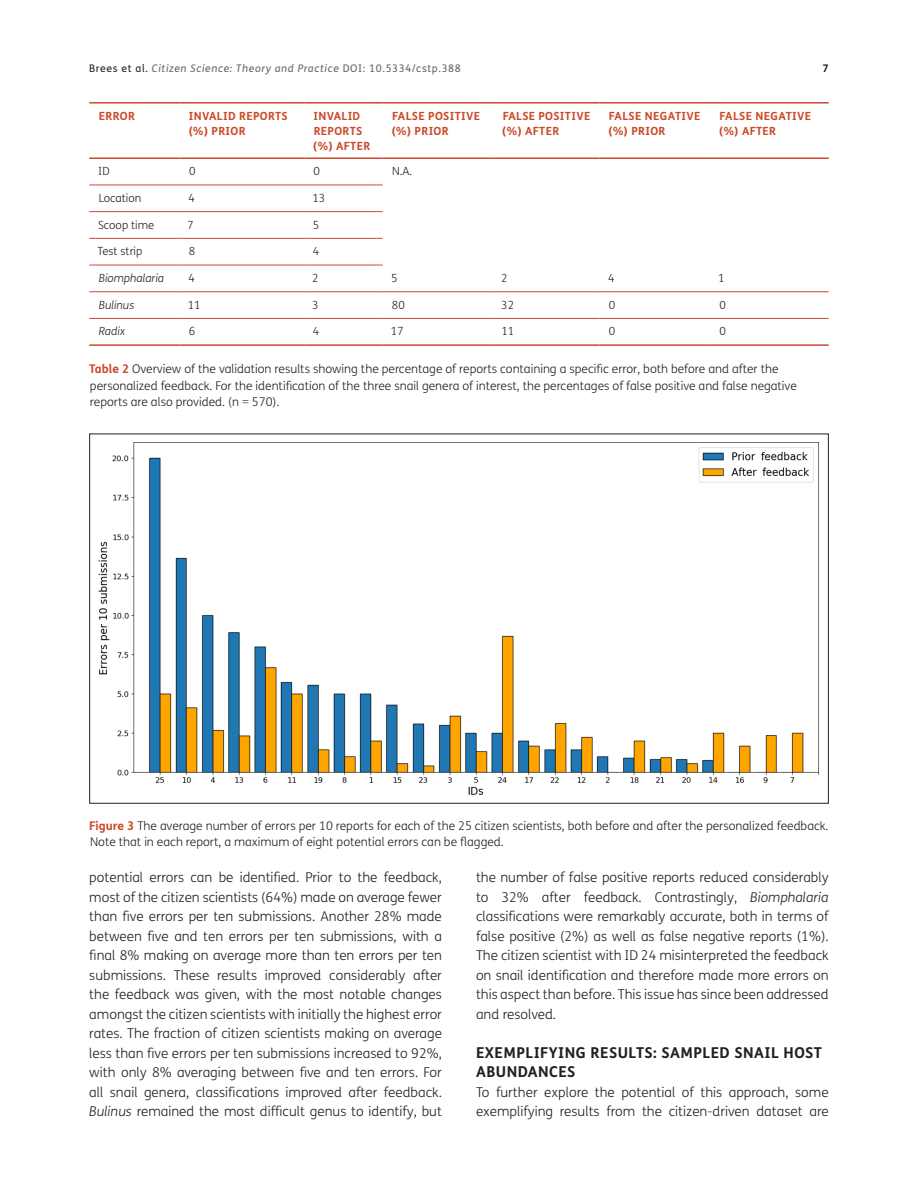
<style>
.page{position:relative;width:918px;height:1188px;background:#fff}
.page>*{position:absolute;margin:0;border:0;box-sizing:border-box;transform-origin:0 0}
.t1{font:700 15px/19.5px "FS Me";letter-spacing:.03em;color:#231f20}
.Body_Copy{font:300 13.5px/19.5px "FS Me";color:#231f20;text-align:justify}
.Body_Copy_-_1st_Para{font:300 13.5px/19.5px "FS Me";color:#231f20}
.Figure_copy{font:300 12px/16.5px "FS Me";color:#231f20}
.Table_Headings{font:700 11.25px/15px "FS Me";letter-spacing:.03em;color:#cb4a2b}
.Table_Copy{font:300 11.25px "FS Me";color:#231f20}
.Table_Copy-2{font:italic 300 11.25px "FS Me";color:#231f20}
.t2{font:italic 10.5px "FS Me";letter-spacing:.06em;color:#636366}
.t3{font:700 10.5px "FS Me";color:#231f20}
.s1{font-style:normal;color:#231f20}
.s2{font-style:normal}
.s3{font-weight:700;color:#cb4a2b}
.s4{font-style:italic}
</style>
<div class="page">
<hr style="left:89px;top:102px;width:91px;height:2px;background:#cb4a2b">
<hr style="left:180px;top:102px;width:124px;height:2px;background:#cb4a2b">
<hr style="left:304px;top:102px;width:79px;height:2px;background:#cb4a2b">
<hr style="left:383px;top:102px;width:110px;height:2px;background:#cb4a2b">
<hr style="left:493px;top:102px;width:106px;height:2px;background:#cb4a2b">
<hr style="left:599px;top:102px;width:111px;height:2px;background:#cb4a2b">
<hr style="left:710px;top:102px;width:119px;height:2px;background:#cb4a2b">
<hr style="left:89px;top:157px;width:91px;height:2px;background:#cb4a2b">
<hr style="left:180px;top:157px;width:124px;height:2px;background:#cb4a2b">
<hr style="left:304px;top:157px;width:79px;height:2px;background:#cb4a2b">
<hr style="left:383px;top:157px;width:110px;height:2px;background:#cb4a2b">
<hr style="left:493px;top:157px;width:106px;height:2px;background:#cb4a2b">
<hr style="left:599px;top:157px;width:111px;height:2px;background:#cb4a2b">
<hr style="left:710px;top:157px;width:119px;height:2px;background:#cb4a2b">
<hr style="left:89px;top:185px;width:91px;height:1px;background:#cb4a2b">
<hr style="left:180px;top:185px;width:124px;height:1px;background:#cb4a2b">
<hr style="left:304px;top:185px;width:79px;height:1px;background:#cb4a2b">
<hr style="left:89px;top:211px;width:91px;height:1px;background:#cb4a2b">
<hr style="left:180px;top:211px;width:124px;height:1px;background:#cb4a2b">
<hr style="left:304px;top:211px;width:79px;height:1px;background:#cb4a2b">
<hr style="left:89px;top:238px;width:91px;height:1px;background:#cb4a2b">
<hr style="left:180px;top:238px;width:124px;height:1px;background:#cb4a2b">
<hr style="left:304px;top:238px;width:79px;height:1px;background:#cb4a2b">
<hr style="left:89px;top:265px;width:91px;height:1px;background:#cb4a2b">
<hr style="left:180px;top:265px;width:124px;height:1px;background:#cb4a2b">
<hr style="left:304px;top:265px;width:79px;height:1px;background:#cb4a2b">
<hr style="left:89px;top:291px;width:91px;height:1px;background:#cb4a2b">
<hr style="left:180px;top:291px;width:124px;height:1px;background:#cb4a2b">
<hr style="left:304px;top:291px;width:79px;height:1px;background:#cb4a2b">
<hr style="left:89px;top:318px;width:91px;height:1px;background:#cb4a2b">
<hr style="left:180px;top:318px;width:124px;height:1px;background:#cb4a2b">
<hr style="left:304px;top:318px;width:79px;height:1px;background:#cb4a2b">
<hr style="left:383px;top:291px;width:110px;height:1px;background:#cb4a2b">
<hr style="left:493px;top:291px;width:106px;height:1px;background:#cb4a2b">
<hr style="left:599px;top:291px;width:111px;height:1px;background:#cb4a2b">
<hr style="left:710px;top:291px;width:119px;height:1px;background:#cb4a2b">
<hr style="left:383px;top:318px;width:110px;height:1px;background:#cb4a2b">
<hr style="left:493px;top:318px;width:106px;height:1px;background:#cb4a2b">
<hr style="left:599px;top:318px;width:111px;height:1px;background:#cb4a2b">
<hr style="left:710px;top:318px;width:119px;height:1px;background:#cb4a2b">
<hr style="left:89px;top:344px;width:91px;height:2px;background:#cb4a2b">
<hr style="left:180px;top:344px;width:124px;height:2px;background:#cb4a2b">
<hr style="left:304px;top:344px;width:79px;height:2px;background:#cb4a2b">
<hr style="left:383px;top:344px;width:110px;height:2px;background:#cb4a2b">
<hr style="left:493px;top:344px;width:106px;height:2px;background:#cb4a2b">
<hr style="left:599px;top:344px;width:111px;height:2px;background:#cb4a2b">
<hr style="left:710px;top:344px;width:119px;height:2px;background:#cb4a2b">
<img style="left:98px;top:442px;width:721px;height:353px">
<p class="t2" style="left:89px;top:62px;width:373px"><span class="s1">Brees et al.</span> Citizen Science: Theory and Practice <span class="s2">DOI: 10.5334/cstp.388</span></p>
<p class="t3" style="left:823px;top:61px;width:8px">7</p>
<p class="Table_Headings" style="left:99px;top:108px;width:38px">ERROR</p>
<p class="Table_Headings" style="left:189px;top:108px;width:100px">INVALID REPORTS</p>
<p class="Table_Headings" style="left:189px;top:123px;width:58px">(%) PRIOR</p>
<p class="Table_Headings" style="left:313px;top:108px;width:50px">INVALID<br>REPORTS</p>
<p class="Table_Headings" style="left:313px;top:138px;width:59px">(%) AFTER</p>
<p class="Table_Headings" style="left:392px;top:108px;width:89px">FALSE POSITIVE</p>
<p class="Table_Headings" style="left:392px;top:123px;width:58px">(%) PRIOR</p>
<p class="Table_Headings" style="left:503px;top:108px;width:89px">FALSE POSITIVE</p>
<p class="Table_Headings" style="left:502px;top:123px;width:59px">(%) AFTER</p>
<p class="Table_Headings" style="left:609px;top:108px;width:93px">FALSE NEGATIVE</p>
<p class="Table_Headings" style="left:609px;top:123px;width:58px">(%) PRIOR</p>
<p class="Table_Headings" style="left:720px;top:108px;width:93px">FALSE NEGATIVE</p>
<p class="Table_Headings" style="left:719px;top:123px;width:59px">(%) AFTER</p>
<p class="Table_Copy" style="left:98px;top:165px;width:13px">ID</p>
<p class="Table_Copy" style="left:189px;top:165px;width:8px">0</p>
<p class="Table_Copy" style="left:314px;top:165px;width:8px">0</p>
<p class="Table_Copy" style="left:392px;top:165px;width:22px">N.A.</p>
<p class="Table_Copy" style="left:99px;top:192px;width:44px">Location</p>
<p class="Table_Copy" style="left:188px;top:192px;width:8px">4</p>
<p class="Table_Copy" style="left:312px;top:192px;width:14px">13</p>
<p class="Table_Copy" style="left:98px;top:218px;width:58px">Scoop time</p>
<p class="Table_Copy" style="left:187px;top:218px;width:8px">7</p>
<p class="Table_Copy" style="left:313px;top:218px;width:8px">5</p>
<p class="Table_Copy" style="left:97px;top:245px;width:46px">Test strip</p>
<p class="Table_Copy" style="left:189px;top:245px;width:8px">8</p>
<p class="Table_Copy" style="left:313px;top:245px;width:8px">4</p>
<p class="Table_Copy-2" style="left:99px;top:272px;width:67px">Biomphalaria</p>
<p class="Table_Copy" style="left:188px;top:272px;width:8px">4</p>
<p class="Table_Copy" style="left:312px;top:272px;width:8px">2</p>
<p class="Table_Copy" style="left:391px;top:272px;width:8px">5</p>
<p class="Table_Copy" style="left:501px;top:272px;width:8px">2</p>
<p class="Table_Copy" style="left:608px;top:272px;width:8px">4</p>
<p class="Table_Copy" style="left:718px;top:272px;width:8px">1</p>
<p class="Table_Copy-2" style="left:99px;top:298px;width:37px">Bulinus</p>
<p class="Table_Copy" style="left:188px;top:298px;width:14px">11</p>
<p class="Table_Copy" style="left:312px;top:298px;width:8px">3</p>
<p class="Table_Copy" style="left:392px;top:298px;width:14px">80</p>
<p class="Table_Copy" style="left:501px;top:298px;width:14px">32</p>
<p class="Table_Copy" style="left:609px;top:298px;width:8px">0</p>
<p class="Table_Copy" style="left:719px;top:298px;width:8px">0</p>
<p class="Table_Copy-2" style="left:99px;top:325px;width:28px">Radix</p>
<p class="Table_Copy" style="left:189px;top:325px;width:8px">6</p>
<p class="Table_Copy" style="left:313px;top:325px;width:8px">4</p>
<p class="Table_Copy" style="left:391px;top:325px;width:14px">17</p>
<p class="Table_Copy" style="left:501px;top:325px;width:14px">11</p>
<p class="Table_Copy" style="left:609px;top:325px;width:8px">0</p>
<p class="Table_Copy" style="left:719px;top:325px;width:8px">0</p>
<p class="Figure_copy" style="left:89px;top:361px;width:709px"><span class="s3">Table 2</span> Overview of the validation results showing the percentage of reports containing a specific error, both before and after the personalized feedback. For the identification of the three snail genera of interest, the percentages of false positive and false negative reports are also provided. (n = 570).</p>
<p class="Figure_copy" style="left:89px;top:818px;width:741px"><span class="s3">Figure 3</span> The average number of errors per 10 reports for each of the 25 citizen scientists, both before and after the personalized feedback.<br>Note that in each report, a maximum of eight potential errors can be flagged.</p>
<p class="Body_Copy" style="left:89px;top:868px;width:354px">potential errors can be identified. Prior to the feedback, most of the citizen scientists (64%) made on average fewer than five errors per ten submissions. Another 28% made between five and ten errors per ten submissions, with a final 8% making on average more than ten errors per ten submissions. These results improved considerably after the feedback was given, with the most notable changes amongst the citizen scientists with initially the highest error rates. The fraction of citizen scientists making on average less than five errors per ten submissions increased to 92%, with only 8% averaging between five and ten errors. For all snail genera, classifications improved after feedback.<br><span class="s4">Bulinus</span> remained the most difficult genus to identify, but</p>
<p class="Body_Copy" style="left:476px;top:868px;width:354px">the number of false positive reports reduced considerably to 32% after feedback. Contrastingly, <span class="s4">Biomphalaria </span>classifications were remarkably accurate, both in terms of false positive (2%) as well as false negative reports (1%).<br>The citizen scientist with ID 24 misinterpreted the feedback on snail identification and therefore made more errors on this aspect than before. This issue has since been addressed and resolved.</p>
<h2 class="t1" style="left:476px;top:1043px;width:348px">EXEMPLIFYING RESULTS: SAMPLED SNAIL HOST<br>ABUNDANCES</h2>
<p class="Body_Copy_-_1st_Para" style="left:476px;top:1082px;width:354px">To further explore the potential of this approach, some exemplifying results from the citizen-driven dataset are</p>
</div>
